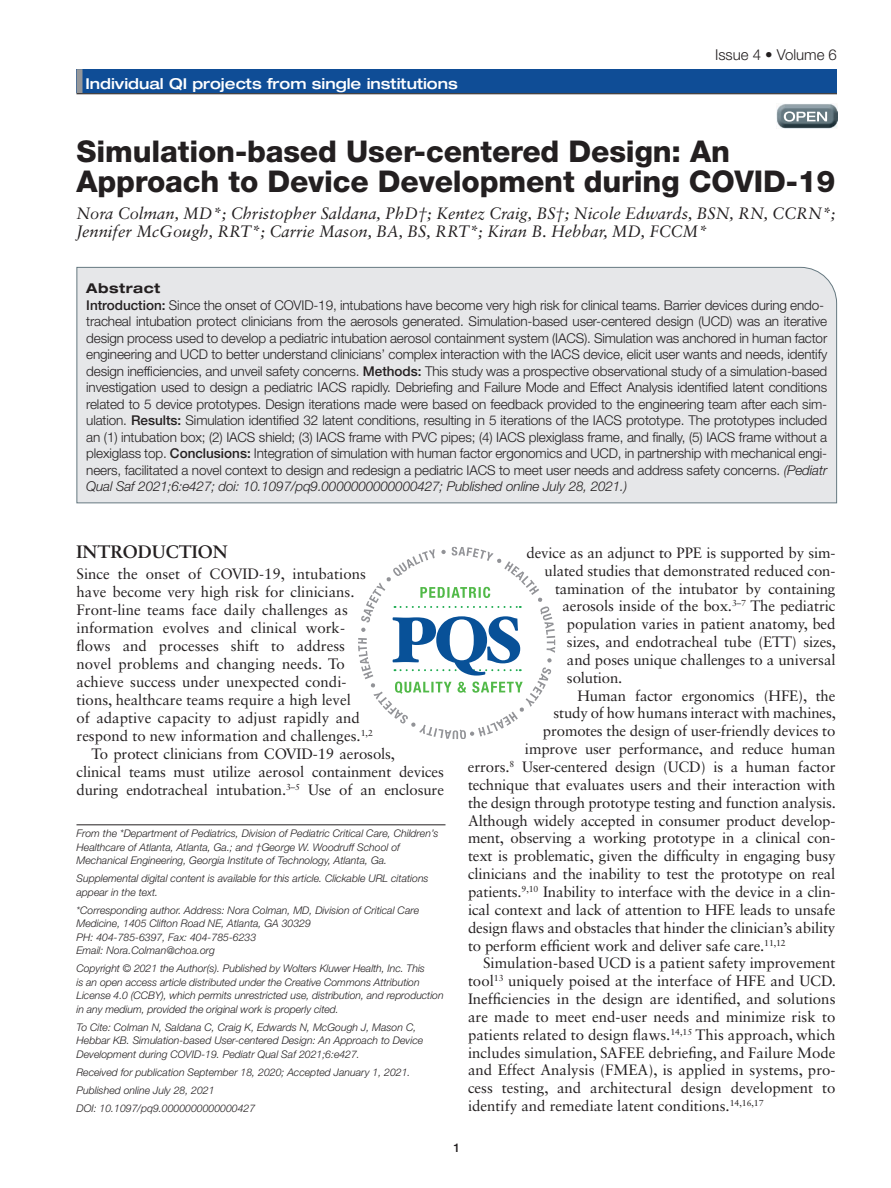
<style>
.page{position:relative;width:891px;height:1188px;background:#fff}
.page>*{position:absolute;margin:0;border:0;box-sizing:border-box;transform-origin:0 0}
.t1{font:800 30px/30px "Helvetica Neue LT Std";letter-spacing:-.005em;color:#231f20}
.t2{font:700 18px "Sabon LT Std";color:#231f20}
.t3{font:italic 16.5px/18px "Sabon LT Std";color:#231f20}
.t4{font:15px "Sabon LT Std";letter-spacing:-.01em;color:#231f20}
.t5{font:500 expanded 15px "Helvetica Neue LT Std";color:#fff}
.t6{font:300 15px "Helvetica Neue LT Std";color:#231f20}
.t7{font:300 13.5px/16.5px "Helvetica Neue LT Std";letter-spacing:-.01em;color:#231f20}
.t8{font:500 12px "Helvetica Neue LT Std";color:#231f20}
.t9{font:italic 300 10.5px/13.5px "Helvetica Neue LT Std";color:#231f20}
.s1{font-weight:700;font-stretch:expanded}
.s2{font-weight:500}
.s3{font-style:italic}
</style>
<div class="page">
<img style="left:776px;top:104px;width:61px;height:25px">
<svg style="left:784px;top:111px;width:43px;height:11px"></svg>
<div style="left:76px;top:267px;width:761px;height:237px;background:#e6e7e9"></div>
<hr style="left:76px;top:824px;width:370px;height:1px;background:#231f20">
<svg style="left:358px;top:547px;width:197px;height:192px"></svg>
<div style="left:76px;top:69px;width:761px;height:24px;background:#0f4d96"></div>
<div style="left:76px;top:69px;width:6px;height:24px;background:#95979a"></div>
<hr style="left:76px;top:93px;width:761px;height:1px;background:#231f20">
<p class="t5" style="left:86px;top:74px;width:374px">Individual QI projects from single institutions</p>
<p class="t6" style="left:715px;top:46px;width:123px">Issue 4 • Volume 6</p>
<h1 class="t1" style="left:76px;top:136px;width:761px">Simulation-based User-centered Design: An<br>Approach to Device Development during COVID-19</h1>
<p class="t3" style="left:76px;top:204px;width:761px">Nora Colman, MD*; Christopher Saldana, PhD†; Kentez Craig, BS†; Nicole Edwards, BSN, RN, CCRN*;<br>Jennifer McGough, RRT*; Carrie Mason, BA, BS, RRT*; Kiran B. Hebbar, MD, FCCM*</p>
<p class="t7" style="left:86px;top:280px;width:743px"><span class="s1">Abstract<br></span><span class="s2">Introduction:</span> Since the onset of COVID-19, intubations have become very high risk for clinical teams. Barrier devices during endo&shy;tracheal intubation protect clinicians from the aerosols generated. Simulation-based user-centered design (UCD) was an iterative design process used to develop a pediatric intubation aerosol containment system (IACS). Simulation was anchored in human factor engineering and UCD to better understand clinicians’ complex interaction with the IACS device, elicit user wants and needs, identify design inefficiencies, and unveil safety concerns. <span class="s2">Methods:</span> This study was a prospective observational study of a simulation-based investigation used to design a pediatric IACS rapidly. Debriefing and Failure Mode and Effect Analysis identified latent conditions related to 5 device prototypes. Design iterations made were based on feedback provided to the engineering team after each sim&shy;ulation. <span class="s2">Results:</span> Simulation identified 32 latent conditions, resulting in 5 iterations of the IACS prototype. The prototypes included an (1) intubation box; (2) IACS shield; (3) IACS frame with PVC pipes; (4) IACS plexiglass frame, and finally, (5) IACS frame without a plexiglass top. <span class="s2">Conclusions:</span> Integration of simulation with human factor ergonomics and UCD, in partnership with mechanical engi&shy;neers, facilitated a novel context to design and redesign a pediatric IACS to meet user needs and address safety concerns. <span class="s3">(Pediatr Qual Saf 2021;6:e427; doi: 10.1097/pq9.0000000000000427; Published online July 28, 2021.)</span></p>
<p class="t2" style="left:76px;top:540px;width:153px">INTRODUCTION</p>
<p class="t4" style="left:76px;top:565px;width:291px">Since the onset of COVID-19, intubations</p>
<p class="t4" style="left:76px;top:583px;width:280px">have become very high risk for clinicians.</p>
<p class="t4" style="left:76px;top:601px;width:273px">Front-line teams face daily challenges as</p>
<p class="t4" style="left:76px;top:619px;width:270px">information evolves and clinical work-</p>
<p class="t4" style="left:76px;top:637px;width:270px">flows and processes shift to address</p>
<p class="t4" style="left:76px;top:655px;width:270px">novel problems and changing needs. To</p>
<p class="t4" style="left:76px;top:673px;width:271px">achieve success under unexpected condi-</p>
<p class="t4" style="left:76px;top:691px;width:276px">tions, healthcare teams require a high level</p>
<p class="t4" style="left:76px;top:709px;width:285px">of adaptive capacity to adjust rapidly and</p>
<p class="t4" style="left:76px;top:727px;width:298px">respond to new information and challenges.<sup>1,2</sup></p>
<p class="t4" style="left:92px;top:745px;width:305px">To protect clinicians from COVID-19 aerosols,</p>
<p class="t4" style="left:76px;top:763px;width:369px">clinical teams must utilize aerosol containment devices</p>
<p class="t4" style="left:76px;top:781px;width:369px">during endotracheal intubation.<sup>3–5</sup> Use of an enclosure</p>
<p class="t9" style="left:76px;top:827px;width:363px">From the *Department of Pediatrics, Division of Pediatric Critical Care, Children’s<br>Healthcare of Atlanta, Atlanta, Ga.; and †George W. Woodruff School of<br>Mechanical Engineering, Georgia Institute of Technology, Atlanta, Ga.</p>
<p class="t9" style="left:76px;top:872px;width:354px">Supplemental digital content is available for this article. Clickable URL citations appear in the text.</p>
<p class="t9" style="left:76px;top:903px;width:344px">*Corresponding author. Address: Nora Colman, MD, Division of Critical Care Medicine, 1405 Clifton Road NE, Atlanta, GA 30329<br>PH: 404-785-6397, Fax: 404-785-6233<br>Email: Nora.Colman@choa.org</p>
<p class="t9" style="left:76px;top:962px;width:369px">Copyright © 2021 the Author(s). Published by Wolters Kluwer Health, Inc. This<br>is an open access article distributed under the Creative Commons Attribution License 4.0 (CCBY), which permits unrestricted use, distribution, and reproduction in any medium, provided the original work is properly cited.</p>
<p class="t9" style="left:76px;top:1020px;width:348px">To Cite: Colman N, Saldana C, Craig K, Edwards N, McGough J, Mason C,<br>Hebbar KB. Simulation-based User-centered Design: An Approach to Device<br>Development during COVID-19. Pediatr Qual Saf 2021;6:e427.</p>
<p class="t9" style="left:76px;top:1063px;width:336px;line-height:18px">Received for publication September 18, 2020; Accepted January 1, 2021.<br>Published online July 28, 2021<br>DOI: 10.1097/pq9.0000000000000427</p>
<p class="t4" style="left:527px;top:544px;width:311px">device as an adjunct to PPE is supported by sim-</p>
<p class="t4" style="left:545px;top:562px;width:292px">ulated studies that demonstrated reduced con-</p>
<p class="t4" style="left:555px;top:579px;width:282px">tamination of the intubator by containing</p>
<p class="t4" style="left:563px;top:597px;width:274px">aerosols inside of the box.<sup>3–7</sup> The pediatric</p>
<p class="t4" style="left:567px;top:615px;width:270px">population varies in patient anatomy, bed</p>
<p class="t4" style="left:567px;top:633px;width:271px">sizes, and endotracheal tube (ETT) sizes,</p>
<p class="t4" style="left:567px;top:651px;width:270px">and poses unique challenges to a universal</p>
<p class="t4" style="left:567px;top:669px;width:57px">solution.</p>
<p class="t4" style="left:577px;top:686px;width:260px">Human factor ergonomics (HFE), the</p>
<p class="t4" style="left:553px;top:704px;width:284px">study of how humans interact with machines,</p>
<p class="t4" style="left:543px;top:722px;width:294px">promotes the design of user-friendly devices to</p>
<p class="t4" style="left:525px;top:740px;width:312px">improve user performance, and reduce human</p>
<p class="t4" style="left:468px;top:758px;width:369px">errors.<sup>8</sup> User-centered design (UCD) is a human factor</p>
<p class="t4" style="left:468px;top:776px;width:369px">technique that evaluates users and their interaction with</p>
<p class="t4" style="left:468px;top:794px;width:370px">the design through prototype testing and function analysis.</p>
<p class="t4" style="left:468px;top:811px;width:369px">Although widely accepted in consumer product develop-</p>
<p class="t4" style="left:468px;top:829px;width:369px">ment, observing a working prototype in a clinical con-</p>
<p class="t4" style="left:468px;top:847px;width:369px">text is problematic, given the difficulty in engaging busy</p>
<p class="t4" style="left:468px;top:865px;width:369px">clinicians and the inability to test the prototype on real</p>
<p class="t4" style="left:468px;top:883px;width:369px">patients.<sup>9,10</sup> Inability to interface with the device in a clin-</p>
<p class="t4" style="left:468px;top:901px;width:369px">ical context and lack of attention to HFE leads to unsafe</p>
<p class="t4" style="left:468px;top:919px;width:369px">design flaws and obstacles that hinder the clinician’s ability</p>
<p class="t4" style="left:468px;top:936px;width:319px">to perform efficient work and deliver safe care.<sup>11,12</sup></p>
<p class="t4" style="left:483px;top:954px;width:354px">Simulation-based UCD is a patient safety improvement</p>
<p class="t4" style="left:468px;top:972px;width:370px">tool<sup>13</sup> uniquely poised at the interface of HFE and UCD.</p>
<p class="t4" style="left:468px;top:990px;width:369px">Inefficiencies in the design are identified, and solutions</p>
<p class="t4" style="left:468px;top:1008px;width:369px">are made to meet end-user needs and minimize risk to</p>
<p class="t4" style="left:468px;top:1026px;width:369px">patients related to design flaws.<sup>14,15</sup> This approach, which</p>
<p class="t4" style="left:468px;top:1043px;width:369px">includes simulation, SAFEE debriefing, and Failure Mode</p>
<p class="t4" style="left:468px;top:1061px;width:369px">and Effect Analysis (FMEA), is applied in systems, pro-</p>
<p class="t4" style="left:468px;top:1079px;width:369px">cess testing, and architectural design development to</p>
<p class="t4" style="left:468px;top:1097px;width:297px">identify and remediate latent conditions.<sup>14,16,17</sup></p>
<p class="t8" style="left:453px;top:1140px;width:8px">1</p>
</div>
